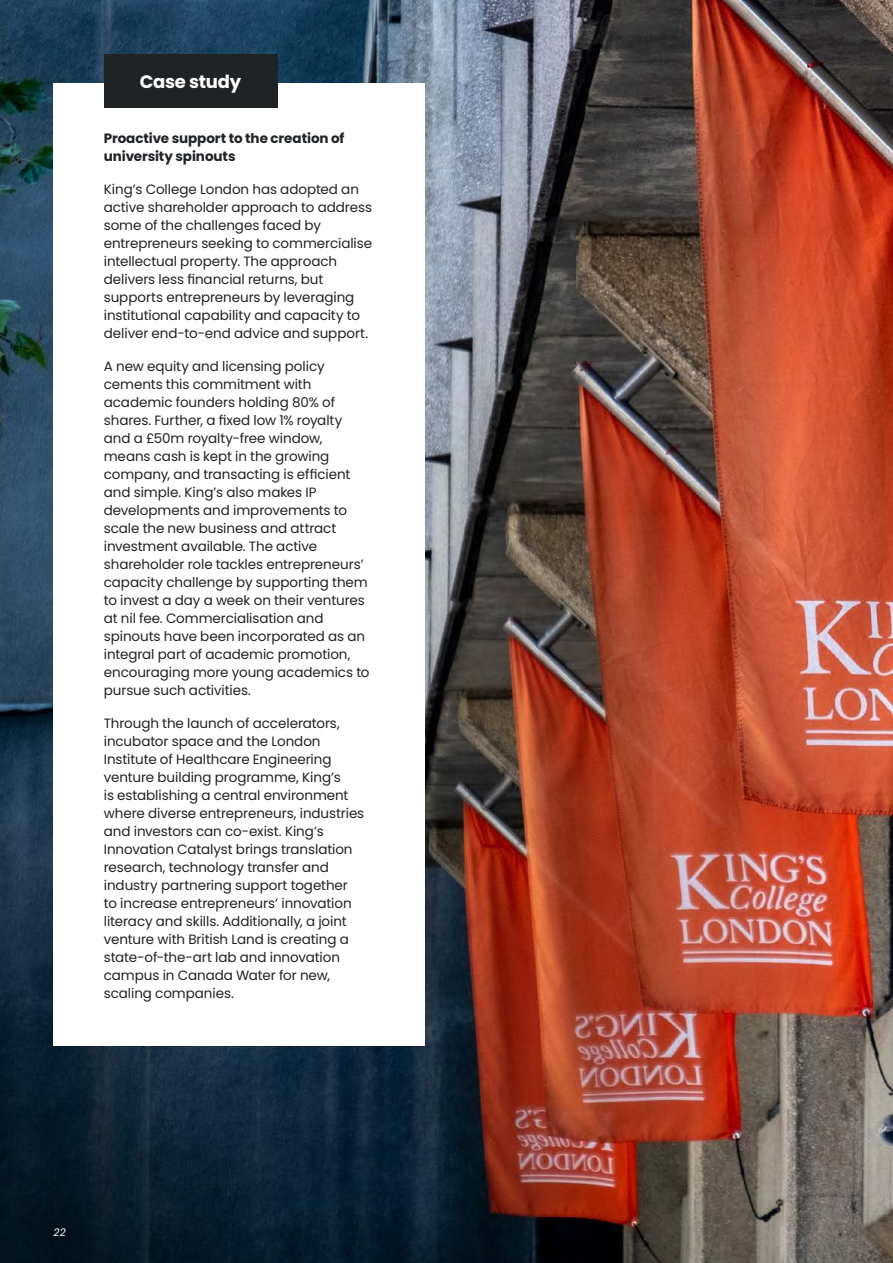
<style>
.page{position:relative;width:893px;height:1263px;background:#fff}
.page>*{position:absolute;margin:0;border:0;box-sizing:border-box;transform-origin:0 0}
.Body_copy{font:700 18px "Poppins";letter-spacing:-.02em;color:#fff}
.Body_copy-2{font:13.5px/18px "Poppins";letter-spacing:-.005em;color:#202326}
.Body_copy-3{font:700 13.5px/18px "Poppins";letter-spacing:-.005em;color:#202326}
.t1{font:italic 10.5px "Poppins";color:#fff}
</style>
<div class="page">
<img style="left:0;top:0;width:892px;height:1263px">
<div style="left:54px;top:84px;width:371px;height:962px;background:#fff"></div>
<div style="left:104px;top:54px;width:173px;height:54px;background:#202326"></div>
<p class="Body_copy" style="left:140px;top:72px;width:103px">Case study</p>
<p class="Body_copy-3" style="left:104px;top:130px;width:242px">Proactive support to the creation of university spinouts</p>
<p class="Body_copy-2" style="left:104px;top:181px;width:270px">King’s College London has adopted an active shareholder approach to address some of the challenges faced by entrepreneurs seeking to commercialise intellectual property. The approach delivers less financial returns, but supports entrepreneurs by leveraging institutional capability and capacity to deliver end-to-end advice and support.</p>
<p class="Body_copy-2" style="left:104px;top:358px;width:267px">A new equity and licensing policy cements this commitment with academic founders holding 80% of shares. Further, a fixed low 1% royalty and a £50m royalty-free window, means cash is kept in the growing company, and transacting is efficient and simple. King’s also makes IP developments and improvements to scale the new business and attract investment available. The active shareholder role tackles entrepreneurs’ capacity challenge by supporting them to invest a day a week on their ventures at nil fee. Commercialisation and spinouts have been incorporated as an integral part of academic promotion, encouraging more young academics to pursue such activities.</p>
<p class="Body_copy-2" style="left:104px;top:714px;width:262px">Through the launch of accelerators, incubator space and the London Institute of Healthcare Engineering venture building programme, King’s<br>is establishing a central environment where diverse entrepreneurs, industries and investors can co-exist. King’s Innovation Catalyst brings translation research, technology transfer and industry partnering support together to increase entrepreneurs’ innovation literacy and skills. Additionally, a joint venture with British Land is creating a state-of-the-art lab and innovation campus in Canada Water for new, scaling companies.</p>
<p class="t1" style="left:54px;top:1226px;width:14px">22</p>
</div>
